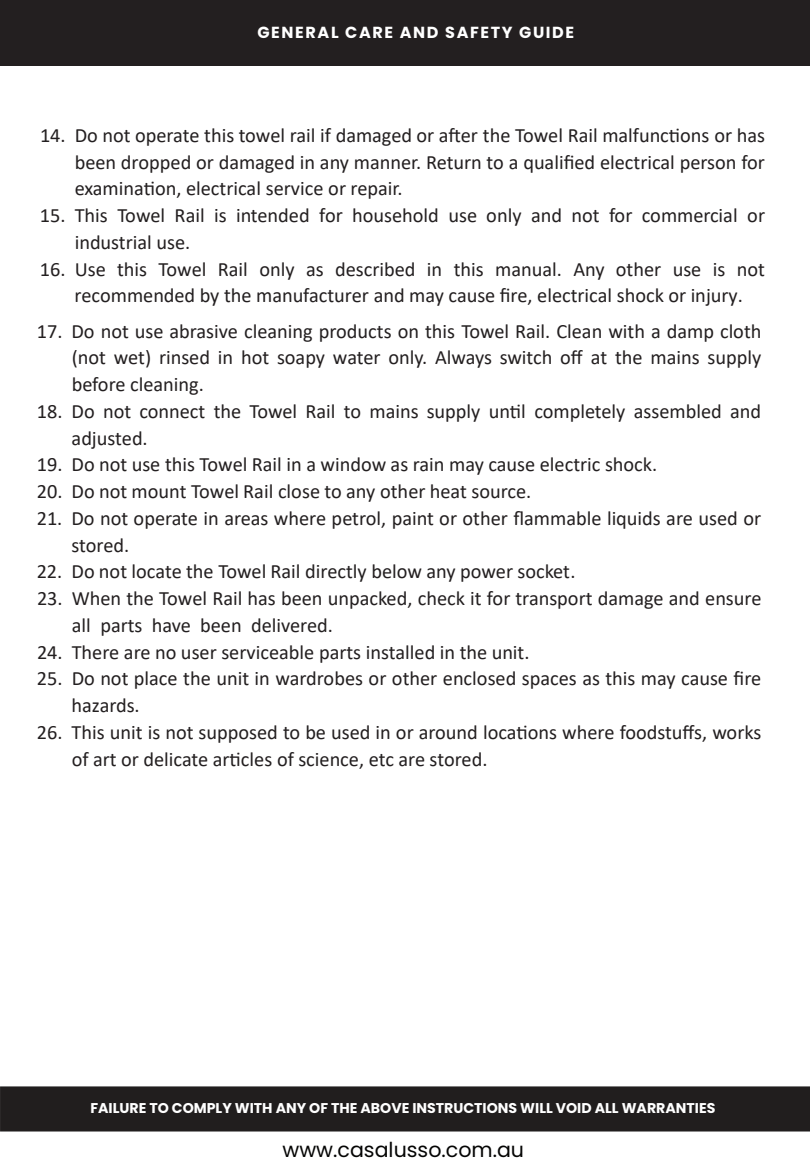
<style>
.page{position:relative;width:810px;height:1170px;background:#fff}
.page>*{position:absolute;margin:0;border:0;box-sizing:border-box;transform-origin:0 0}
.t1{font:20.55px "Poppins";color:#050504}
.t2{font:20.4px/26.7px "Calibri";color:#231f20}
.t3{font:700 16.05px "Poppins";letter-spacing:.1em;color:#fff}
.t4{font:700 14.1px "Poppins";color:#fff}
</style>
<div class="page">
<div style="left:0;top:0;width:810px;height:65px;background:#231f20"></div>
<div style="left:0;top:1086px;width:810px;height:46px;background:#211e1e"></div>
<p class="t3" style="left:257px;top:24px;width:318px">GENERAL CARE AND SAFETY GUIDE</p>
<p class="t2" style="left:75px;top:121px;width:692px;text-align:justify;text-indent:-35px">14. Do not operate this towel rail if damaged or after the Towel Rail malfunctions or has been dropped or damaged in any manner. Return to a qualified electrical person for examination, electrical service or repair.</p>
<p class="t2" style="left:75px;top:202px;width:692px;text-indent:-35px">15. This Towel Rail is intended for household use only and not for commercial or industrial use.</p>
<p class="t2" style="left:75px;top:255px;width:692px;text-indent:-35px">16. Use this Towel Rail only as described in this manual. Any other use is not recommended by the manufacturer and may cause fire, electrical shock or injury.</p>
<p class="t2" style="left:72px;top:317px;width:691px;text-align:justify;text-indent:-35px">17. Do not use abrasive cleaning products on this Towel Rail. Clean with a damp cloth (not wet) rinsed in hot soapy water only. Always switch off at the mains supply before cleaning.</p>
<p class="t2" style="left:72px;top:397px;width:691px;text-indent:-35px">18. Do not connect the Towel Rail to mains supply until completely assembled and adjusted.</p>
<p class="t2" style="left:37px;top:451px;width:622px">19. Do not use this Towel Rail in a window as rain may cause electric shock.</p>
<p class="t2" style="left:37px;top:477px;width:496px">20. Do not mount Towel Rail close to any other heat source.</p>
<p class="t2" style="left:71px;top:504px;width:691px;text-indent:-35px">21. Do not operate in areas where petrol, paint or other flammable liquids are used or stored.</p>
<p class="t2" style="left:37px;top:558px;width:540px">22. Do not locate the Towel Rail directly below any power socket.</p>
<p class="t2" style="left:72px;top:584px;width:691px;text-indent:-35px">23. When the Towel Rail has been unpacked, check it for transport damage and ensure all parts have been delivered.</p>
<p class="t2" style="left:37px;top:638px;width:494px">24. There are no user serviceable parts installed in the unit.</p>
<p class="t2" style="left:72px;top:665px;width:691px;text-indent:-35px">25. Do not place the unit in wardrobes or other enclosed spaces as this may cause fire hazards.</p>
<p class="t2" style="left:72px;top:718px;width:691px;text-indent:-35px">26. This unit is not supposed to be used in or around locations where foodstuffs, works of art or delicate articles of science, etc are stored.</p>
<p class="t4" style="left:90px;top:1100px;width:627px">FAILURE TO COMPLY WITH ANY OF THE ABOVE INSTRUCTIONS WILL VOID ALL WARRANTIES</p>
<p class="t1" style="left:283px;top:1138px;width:243px">www.casalusso.com.au</p>
</div>
